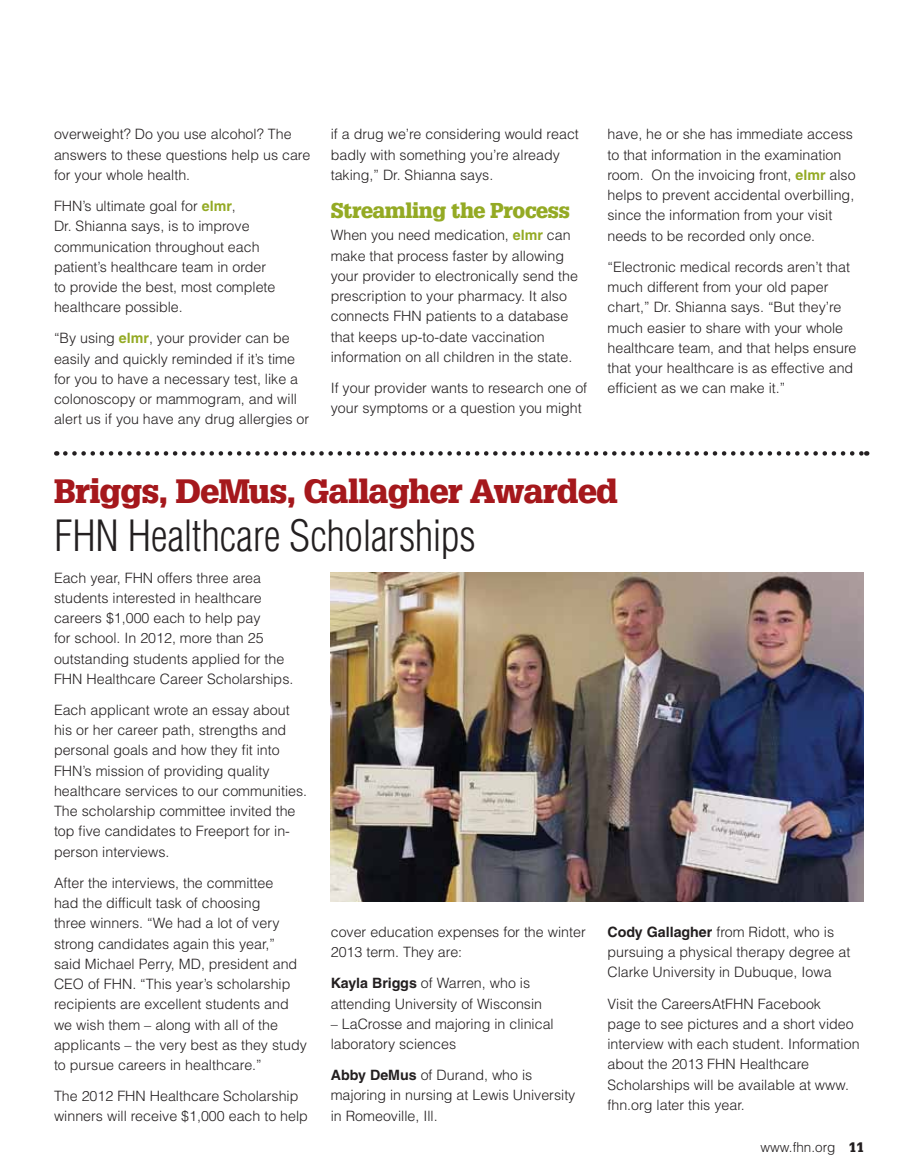
<style>
.page{position:relative;width:918px;height:1175px;background:#fff}
.page>*{position:absolute;margin:0;border:0;box-sizing:border-box;transform-origin:0 0}
.t1{font:300 condensed 42px "Helvetica LT Std";letter-spacing:-.005em;color:#231f20}
.t2{font:900 33px "Glypha LT";letter-spacing:-.02em;color:#a5181c}
.t3{font:900 21px "Glypha LT";letter-spacing:-.02em;color:#94aa24}
.t4{font:300 14.25px/20.2px "Helvetica LT Std";color:#231f20}
.t5{font:300 13.5px "Helvetica LT Std";color:#231f20}
.s1{font-weight:700;color:#94aa24}
.s2{font-weight:700}
.s3{font-family:"Glypha LT";font-weight:900}
</style>
<div class="page">
<img style="left:331px;top:572px;width:533px;height:329px">
<svg style="left:65px;top:451px;width:802px;height:4px"></svg>
<p class="t4" style="left:54px;top:124px;width:258px">overweight? Do you use alcohol? The answers to these questions help us care for your whole health.</p>
<p class="t4" style="left:54px;top:196px;width:223px">FHN’s ultimate goal for <span class="s1">elmr</span>,<br>Dr. Shianna says, is to improve communication throughout each patient’s healthcare team in order to provide the best, most complete healthcare possible.</p>
<p class="t4" style="left:54px;top:328px;width:257px">“By using <span class="s1">elmr</span>, your provider can be easily and quickly reminded if it’s time for you to have a necessary test, like a colonoscopy or mammogram, and will alert us if you have any drug allergies or</p>
<p class="t4" style="left:331px;top:124px;width:250px">if a drug we’re considering would react badly with something you’re already taking,” Dr. Shianna says.</p>
<h3 class="t3" style="left:331px;top:197px;width:241px">Streamling the Process</h3>
<p class="t4" style="left:331px;top:225px;width:249px">When you need medication, <span class="s1">elmr</span> can make that process faster by allowing your provider to electronically send the prescription to your pharmacy. It also connects FHN patients to a database that keeps up-to-date vaccination information on all children in the state.</p>
<p class="t4" style="left:331px;top:377px;width:258px">If your provider wants to research one of your symptoms or a question you might</p>
<p class="t4" style="left:607px;top:124px;width:250px">have, he or she has immediate access to that information in the examination room. On the invoicing front, <span class="s1">elmr</span> also helps to prevent accidental overbilling, since the information from your visit needs to be recorded only once.</p>
<p class="t4" style="left:607px;top:256px;width:250px">“Electronic medical records aren’t that much different from your old paper chart,” Dr. Shianna says. “But they’re much easier to share with your whole healthcare team, and that helps ensure that your healthcare is as effective and efficient as we can make it.”</p>
<h2 class="t2" style="left:54px;top:471px;width:566px">Briggs, DeMus, Gallagher Awarded</h2>
<h1 class="t1" style="left:54px;top:509px;width:423px">FHN Healthcare Scholarships</h1>
<p class="t4" style="left:54px;top:567px;width:241px">Each year, FHN offers three area students interested in healthcare careers $1,000 each to help pay<br>for school. In 2012, more than 25 outstanding students applied for the FHN Healthcare Career Scholarships.</p>
<p class="t4" style="left:54px;top:699px;width:255px">Each applicant wrote an essay about his or her career path, strengths and personal goals and how they fit into FHN’s mission of providing quality healthcare services to our communities.<br>The scholarship committee invited the top five candidates to Freeport for in&shy;person interviews.</p>
<p class="t4" style="left:54px;top:872px;width:254px">After the interviews, the committee<br>had the difficult task of choosing<br>three winners. “We had a lot of very strong candidates again this year,”<br>said Michael Perry, MD, president and CEO of FHN. “This year’s scholarship recipients are excellent students and we wish them – along with all of the applicants – the very best as they study to pursue careers in healthcare.”</p>
<p class="t4" style="left:54px;top:1085px;width:255px">The 2012 FHN Healthcare Scholarship winners will receive $1,000 each to help</p>
<p class="t4" style="left:331px;top:921px;width:257px">cover education expenses for the winter<br>2013 term. They are:</p>
<p class="t4" style="left:331px;top:973px;width:213px"><span class="s2">Kayla Briggs</span> of Warren, who is attending University of Wisconsin</p>
<p class="t4" style="left:331px;top:1013px;width:225px">– LaCrosse and majoring in clinical laboratory sciences</p>
<p class="t4" style="left:331px;top:1064px;width:246px"><span class="s2">Abby DeMus</span> of Durand, who is majoring in nursing at Lewis University in Romeoville, Ill.</p>
<p class="t4" style="left:607px;top:921px;width:244px"><span class="s2">Cody Gallagher</span> from Ridott, who is pursuing a physical therapy degree at<br>Clarke University in Dubuque, Iowa</p>
<p class="t4" style="left:607px;top:993px;width:254px">Visit the CareersAtFHN Facebook<br>page to see pictures and a short video interview with each student. Information about the 2013 FHN Healthcare Scholarships will be available at www. fhn.org later this year.</p>
<p class="t5" style="left:760px;top:1138px;width:105px">www.fhn.org <span class="s3">11</span></p>
</div>
